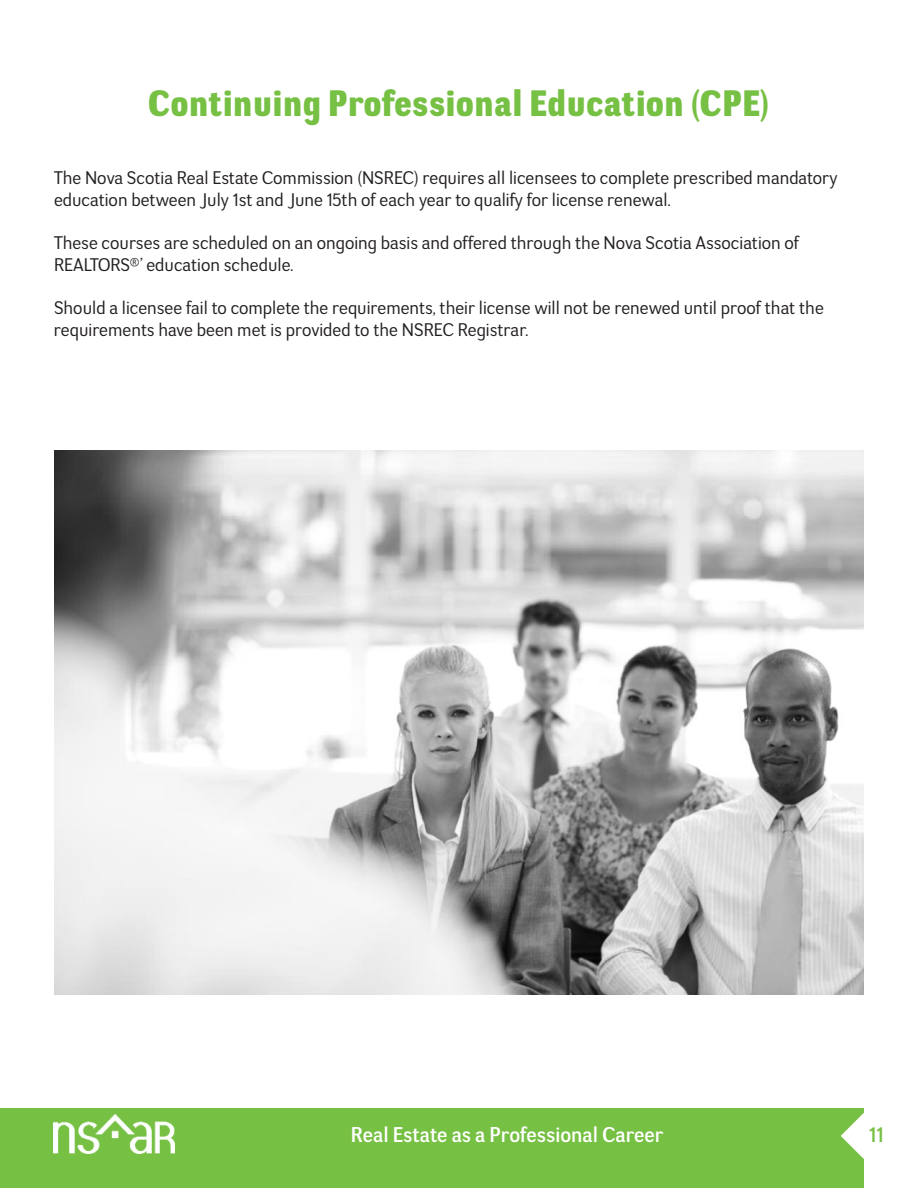
<style>
.page{position:relative;width:918px;height:1188px;background:#fff}
.page>*{position:absolute;margin:0;border:0;box-sizing:border-box;transform-origin:0 0}
.t1{font:36px "Negotiate Hv";color:#76c043}
.t2{font:21px "Negotiate Rg";color:#fff}
.t3{font:21px "Negotiate Rg";color:#76c043}
.t4{font:18px/21.6px "Negotiate Bk";color:#231f20}
</style>
<div class="page">
<div style="left:0;top:1108px;width:864px;height:80px;background:#76c043"></div>
<svg style="left:841px;top:1113px;width:23px;height:46px"></svg>
<img style="left:54px;top:1115px;width:120px;height:38px">
<img style="left:54px;top:450px;width:810px;height:545px">
<h1 class="t1" style="left:148px;top:90px;width:623px">Continuing Professional Education (CPE)</h1>
<p class="t4" style="left:54px;top:170px;width:785px">The Nova Scotia Real Estate Commission (NSREC) requires all licensees to complete prescribed mandatory education between July 1st and June 15th of each year to qualify for license renewal.</p>
<p class="t4" style="left:54px;top:234px;width:747px">These courses are scheduled on an ongoing basis and offered through the Nova Scotia Association of<br>REALTORS®’ education schedule.</p>
<p class="t4" style="left:54px;top:299px;width:771px">Should a licensee fail to complete the requirements, their license will not be renewed until proof that the requirements have been met is provided to the NSREC Registrar.</p>
<p class="t2" style="left:351px;top:1127px;width:314px">Real Estate as a Professional Career</p>
<p class="t3" style="left:869px;top:1127px;width:16px">11</p>
</div>
